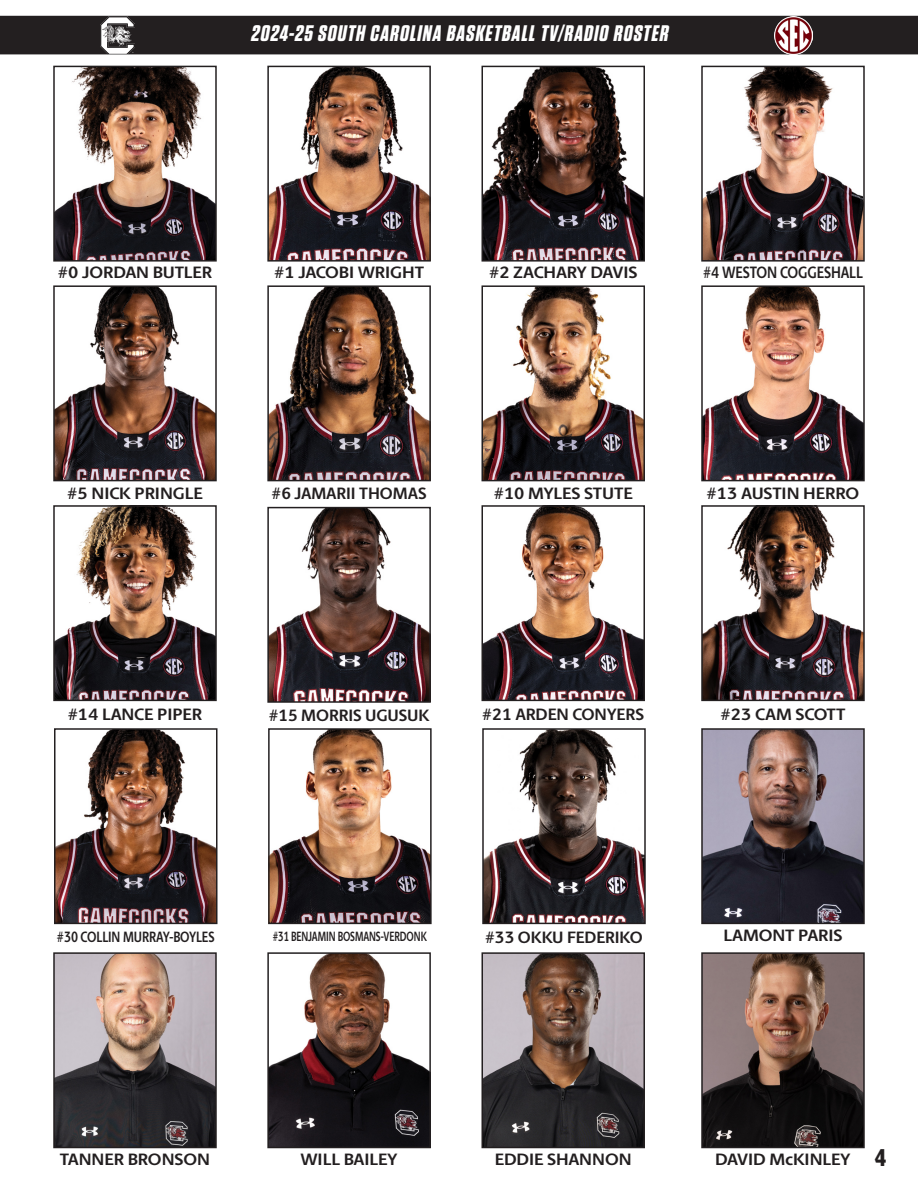
<style>
.page{position:relative;width:918px;height:1188px;background:#fff}
.page>*{position:absolute;margin:0;border:0;box-sizing:border-box;transform-origin:0 0}
.t1{font:24px "Machine IT Cby BT";color:#231f20}
.t2{font:italic 700 22.5px "Tungsten";color:#fff}
.t3{font:700 16.5px "Berlingske Sans";letter-spacing:-.01em;color:#231f20;scale:1.06 1}
.t4{font:700 16.5px "Berlingske Sans";letter-spacing:-.01em;color:#231f20}
.t5{font:700 16.5px "Berlingske Sans";letter-spacing:-.01em;color:#231f20;scale:.83 1}
.t6{font:700 15px "Berlingske Sans";letter-spacing:-.01em;color:#231f20;scale:.8 1}
.t7{font:700 13.5px "Berlingske Sans";letter-spacing:-.01em;color:#231f20;scale:.69 1}
</style>
<div class="page">
<div style="left:0;top:16px;width:918px;height:38px;background:#231f20"></div>
<img style="left:56px;top:69px;width:158px;height:190px">
<div style="left:53px;top:66px;width:164px;height:196px;border:2px solid #231f20"></div>
<img style="left:270px;top:69px;width:158px;height:190px">
<div style="left:267px;top:66px;width:164px;height:196px;border:2px solid #231f20"></div>
<img style="left:485px;top:69px;width:157px;height:190px">
<div style="left:482px;top:66px;width:163px;height:196px;border:2px solid #231f20"></div>
<img style="left:704px;top:69px;width:158px;height:190px">
<div style="left:701px;top:66px;width:164px;height:196px;border:2px solid #231f20"></div>
<img style="left:56px;top:288px;width:158px;height:190px">
<div style="left:53px;top:285px;width:164px;height:196px;border:2px solid #231f20"></div>
<img style="left:56px;top:508px;width:158px;height:190px">
<div style="left:53px;top:505px;width:164px;height:196px;border:2px solid #231f20"></div>
<img style="left:57px;top:731px;width:158px;height:190px">
<div style="left:54px;top:728px;width:164px;height:196px;border:2px solid #231f20"></div>
<img style="left:485px;top:731px;width:158px;height:190px">
<div style="left:482px;top:728px;width:164px;height:196px;border:2px solid #231f20"></div>
<img style="left:704px;top:955px;width:158px;height:190px">
<div style="left:701px;top:952px;width:164px;height:196px;border:2px solid #231f20"></div>
<img style="left:704px;top:731px;width:158px;height:190px">
<div style="left:701px;top:728px;width:164px;height:196px;border:2px solid #231f20"></div>
<img style="left:270px;top:288px;width:158px;height:190px">
<div style="left:267px;top:285px;width:164px;height:196px;border:2px solid #231f20"></div>
<img style="left:270px;top:510px;width:158px;height:190px">
<div style="left:267px;top:507px;width:164px;height:196px;border:2px solid #231f20"></div>
<img style="left:271px;top:731px;width:158px;height:190px">
<div style="left:268px;top:728px;width:164px;height:196px;border:2px solid #231f20"></div>
<img style="left:56px;top:955px;width:158px;height:190px">
<div style="left:53px;top:952px;width:164px;height:196px;border:2px solid #231f20"></div>
<img style="left:485px;top:288px;width:157px;height:190px">
<div style="left:482px;top:285px;width:163px;height:196px;border:2px solid #231f20"></div>
<img style="left:485px;top:508px;width:157px;height:190px">
<div style="left:482px;top:505px;width:163px;height:196px;border:2px solid #231f20"></div>
<img style="left:270px;top:955px;width:158px;height:190px">
<div style="left:267px;top:952px;width:164px;height:196px;border:2px solid #231f20"></div>
<img style="left:704px;top:288px;width:158px;height:190px">
<div style="left:701px;top:285px;width:164px;height:196px;border:2px solid #231f20"></div>
<img style="left:704px;top:508px;width:158px;height:190px">
<div style="left:701px;top:505px;width:164px;height:196px;border:2px solid #231f20"></div>
<img style="left:485px;top:955px;width:157px;height:190px">
<div style="left:482px;top:952px;width:163px;height:196px;border:2px solid #231f20"></div>
<img style="left:101px;top:16px;width:34px;height:38px">
<img style="left:775px;top:16px;width:38px;height:38px">
<p class="t2" style="left:251px;top:21px;width:423px">2024-25 SOUTH CAROLINA BASKETBALL TV/RADIO ROSTER</p>
<p class="t3" style="left:58px;top:261px;width:147px">#0 JORDAN BUTLER</p>
<p class="t3" style="left:274px;top:261px;width:143px">#1 JACOBI WRIGHT</p>
<p class="t3" style="left:489px;top:261px;width:141px">#2 ZACHARY DAVIS</p>
<p class="t5" style="left:703px;top:261px;width:194px">#4 WESTON COGGESHALL</p>
<p class="t3" style="left:67px;top:481px;width:129px">#5 NICK PRINGLE</p>
<p class="t4" style="left:272px;top:481px;width:156px">#6 JAMARII THOMAS</p>
<p class="t3" style="left:494px;top:481px;width:133px">#10 MYLES STUTE</p>
<p class="t3" style="left:707px;top:481px;width:146px">#13 AUSTIN HERRO</p>
<p class="t3" style="left:68px;top:702px;width:129px">#14 LANCE PIPER</p>
<p class="t4" style="left:269px;top:703px;width:162px">#15 MORRIS UGUSUK</p>
<p class="t4" style="left:482px;top:702px;width:163px">#21 ARDEN CONYERS</p>
<p class="t3" style="left:721px;top:702px;width:119px">#23 CAM SCOTT</p>
<p class="t7" style="left:273px;top:926px;width:225px">#31 BENJAMIN BOSMANS-VERDONK</p>
<p class="t6" style="left:57px;top:926px;width:199px">#30 COLLIN MURRAY-BOYLES</p>
<p class="t4" style="left:485px;top:925px;width:159px">#33 OKKU FEDERIKO</p>
<p class="t3" style="left:724px;top:923px;width:114px">LAMONT PARIS</p>
<p class="t3" style="left:60px;top:1147px;width:143px">TANNER BRONSON</p>
<p class="t3" style="left:300px;top:1147px;width:93px">WILL BAILEY</p>
<p class="t3" style="left:495px;top:1147px;width:131px">EDDIE SHANNON</p>
<p class="t3" style="left:715px;top:1147px;width:129px">DAVID McKINLEY</p>
<h1 class="t1" style="left:875px;top:1143px;width:12px">4</h1>
</div>
